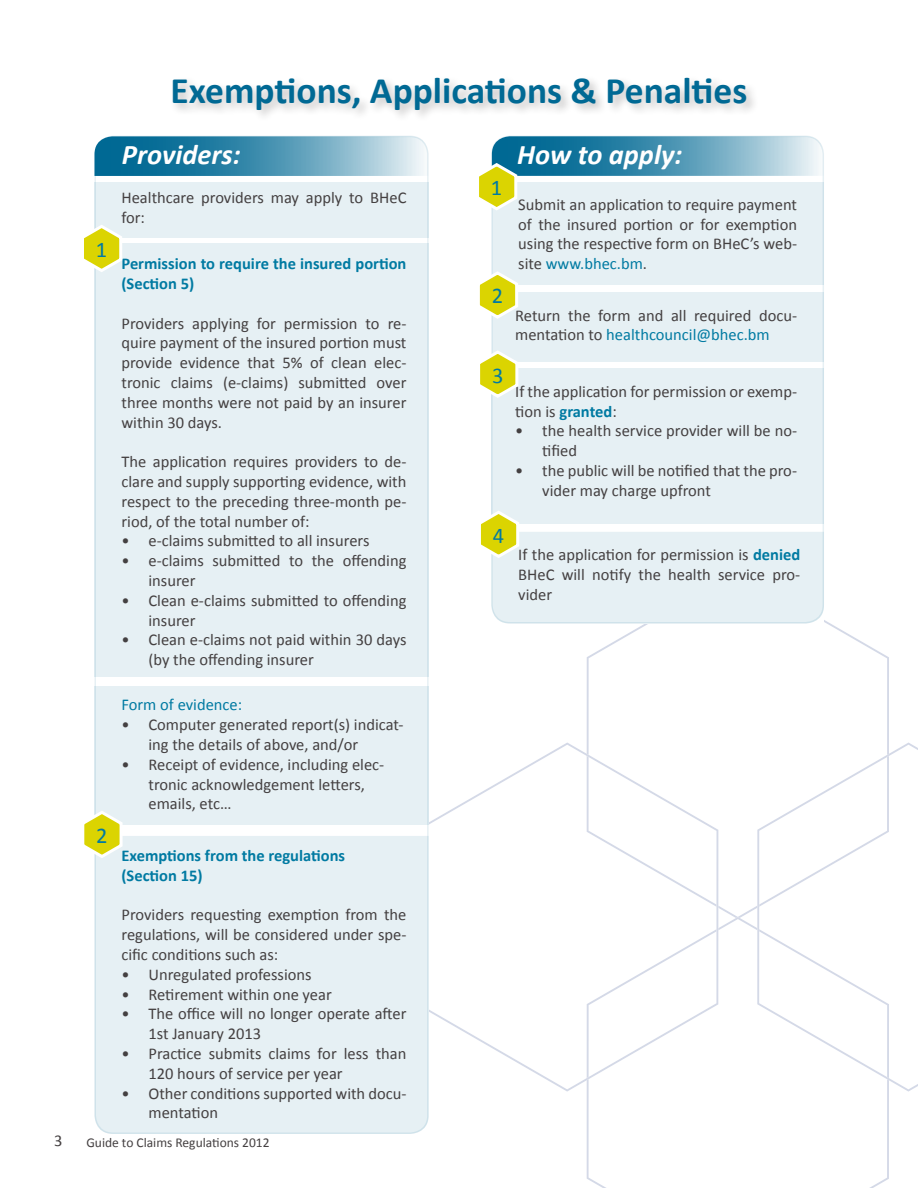
<style>
.page{position:relative;width:918px;height:1188px;background:#fff}
.page>*{position:absolute;margin:0;border:0;box-sizing:border-box;transform-origin:0 0}
.t1{font:700 37.5px "Calibri";color:#006994}
.t2{font:italic 700 28.5px "Calibri";color:#fff}
.t3{font:22.5px "Calibri";color:#007aa2}
.t4{font:16.5px/19.8px "Calibri";color:#444041}
.t5{font:700 16.5px/19.8px "Calibri";color:#007aa2}
.t6{font:16.5px "Calibri";color:#007aa2}
.t7{font:13.5px "Calibri";color:#444041}
.s1{color:#007aa2}
.s2{font-weight:700;color:#007aa2}
</style>
<div class="page">
<svg style="left:587px;top:627px;width:302px;height:290px"></svg>
<svg style="left:587px;top:917px;width:302px;height:271px"></svg>
<svg style="left:757px;top:743px;width:161px;height:349px"></svg>
<svg style="left:441px;top:743px;width:277px;height:349px"></svg>
<div style="left:170px;top:75px;width:589px;height:48px;background:#241f1f;opacity:.26"></div>
<div style="left:91px;top:132px;width:350px;height:1015px;background:#241f1f;opacity:.25"></div>
<div style="left:94px;top:182px;width:335px;height:56px;background:#e6f0f4"></div>
<svg style="left:94px;top:136px;width:335px;height:40px"></svg>
<div style="left:94px;top:244px;width:335px;height:433px;background:#e6f0f4"></div>
<div style="left:94px;top:836px;width:335px;height:298px;background:#e6f0f4"></div>
<div style="left:488px;top:132px;width:349px;height:504px;background:#fff"></div>
<div style="left:493px;top:182px;width:331px;height:103px;background:#e6f0f4"></div>
<div style="left:493px;top:292px;width:331px;height:70px;background:#e6f0f4"></div>
<div style="left:491px;top:369px;width:333px;height:155px;background:#e6f0f4"></div>
<svg style="left:84px;top:223px;width:40px;height:51px"></svg>
<svg style="left:479px;top:270px;width:39px;height:51px"></svg>
<svg style="left:479px;top:136px;width:345px;height:76px"></svg>
<svg style="left:480px;top:349px;width:40px;height:51px"></svg>
<svg style="left:481px;top:509px;width:343px;height:114px"></svg>
<svg style="left:84px;top:809px;width:40px;height:51px"></svg>
<h1 class="t1" style="left:171px;top:67px;width:578px">Exemptions, Applications &amp; Penalties</h1>
<h2 class="t2" style="left:122px;top:137px;width:120px">Providers:</h2>
<h3 class="t3" style="left:96px;top:235px;width:13px">1</h3>
<h3 class="t3" style="left:96px;top:821px;width:13px">2</h3>
<p class="t4" style="left:122px;top:188px;width:286px">Healthcare providers may apply to BHeC for:</p>
<p class="t5" style="left:122px;top:254px;width:286px">Permission to require the insured portion (Section 5)</p>
<p class="t4" style="left:122px;top:313px;width:287px;text-align:justify">Providers applying for permission to re&shy;quire payment of the insured portion must provide evidence that 5% of clean elec&shy;tronic claims (e-claims) submitted over three months were not paid by an insurer within 30 days.</p>
<p class="t4" style="left:122px;top:452px;width:286px;text-align:justify">The application requires providers to de&shy;clare and supply supporting evidence, with respect to the preceding three-month pe&shy;riod, of the total number of:</p>
<p class="t4" style="left:122px;top:531px;width:249px">• e-claims submitted to all insurers</p>
<p class="t4" style="left:148px;top:551px;width:259px;text-indent:-27px">• e-claims submitted to the offending insurer</p>
<p class="t4" style="left:148px;top:591px;width:259px;text-indent:-27px">• Clean e-claims submitted to offending insurer</p>
<p class="t4" style="left:148px;top:630px;width:259px;text-indent:-27px">• Clean e-claims not paid within 30 days (by the offending insurer</p>
<p class="t6" style="left:122px;top:694px;width:122px">Form of evidence:</p>
<p class="t4" style="left:148px;top:715px;width:257px;text-indent:-27px">• Computer generated report(s) indicat&shy;ing the details of above, and/or</p>
<p class="t4" style="left:148px;top:754px;width:237px;text-indent:-27px">• Receipt of evidence, including elec&shy;tronic acknowledgement letters, emails, etc…</p>
<p class="t5" style="left:122px;top:846px;width:225px">Exemptions from the regulations (Section 15)</p>
<p class="t4" style="left:122px;top:905px;width:286px;text-align:justify">Providers requesting exemption from the regulations, will be considered under spe&shy;cific conditions such as:</p>
<p class="t4" style="left:122px;top:964px;width:192px">• Unregulated professions</p>
<p class="t4" style="left:122px;top:984px;width:212px">• Retirement within one year</p>
<p class="t4" style="left:148px;top:1004px;width:259px;text-indent:-27px">• The office will no longer operate after<br>1st January 2013</p>
<p class="t4" style="left:148px;top:1044px;width:259px;text-indent:-27px">• Practice submits claims for less than<br>120 hours of service per year</p>
<p class="t4" style="left:148px;top:1083px;width:259px;text-indent:-27px">• Other conditions supported with docu&shy;mentation</p>
<p class="t4" style="left:54px;top:1131px;width:10px">3</p>
<p class="t7" style="left:86px;top:1134px;width:185px">Guide to Claims Regulations 2012</p>
<h3 class="t3" style="left:491px;top:173px;width:13px">1</h3>
<h3 class="t3" style="left:492px;top:282px;width:13px">2</h3>
<h3 class="t3" style="left:492px;top:361px;width:13px">3</h3>
<h2 class="t2" style="left:517px;top:136px;width:167px">How to apply:</h2>
<p class="t4" style="left:518px;top:194px;width:280px;text-align:justify">Submit an application to require payment of the insured portion or for exemption using the respective form on BHeC’s web&shy;site <span class="s1">www.bhec.bm</span>.</p>
<p class="t4" style="left:515px;top:305px;width:283px">Return the form and all required docu&shy;mentation to <span class="s1">healthcouncil@bhec.bm</span></p>
<p class="t4" style="left:515px;top:381px;width:283px">If the application for permission or exemp&shy;tion is <span class="s2">granted</span>:</p>
<p class="t4" style="left:542px;top:421px;width:256px;text-indent:-27px">• the health service provider will be no&shy;tified</p>
<p class="t4" style="left:542px;top:461px;width:256px;text-indent:-27px">• the public will be notified that the pro&shy;vider may charge upfront</p>
<h3 class="t3" style="left:493px;top:521px;width:13px">4</h3>
<p class="t4" style="left:518px;top:545px;width:284px;text-align:justify">If the application for permission is <span class="s2">denied </span>BHeC will notify the health service pro&shy;vider</p>
</div>
